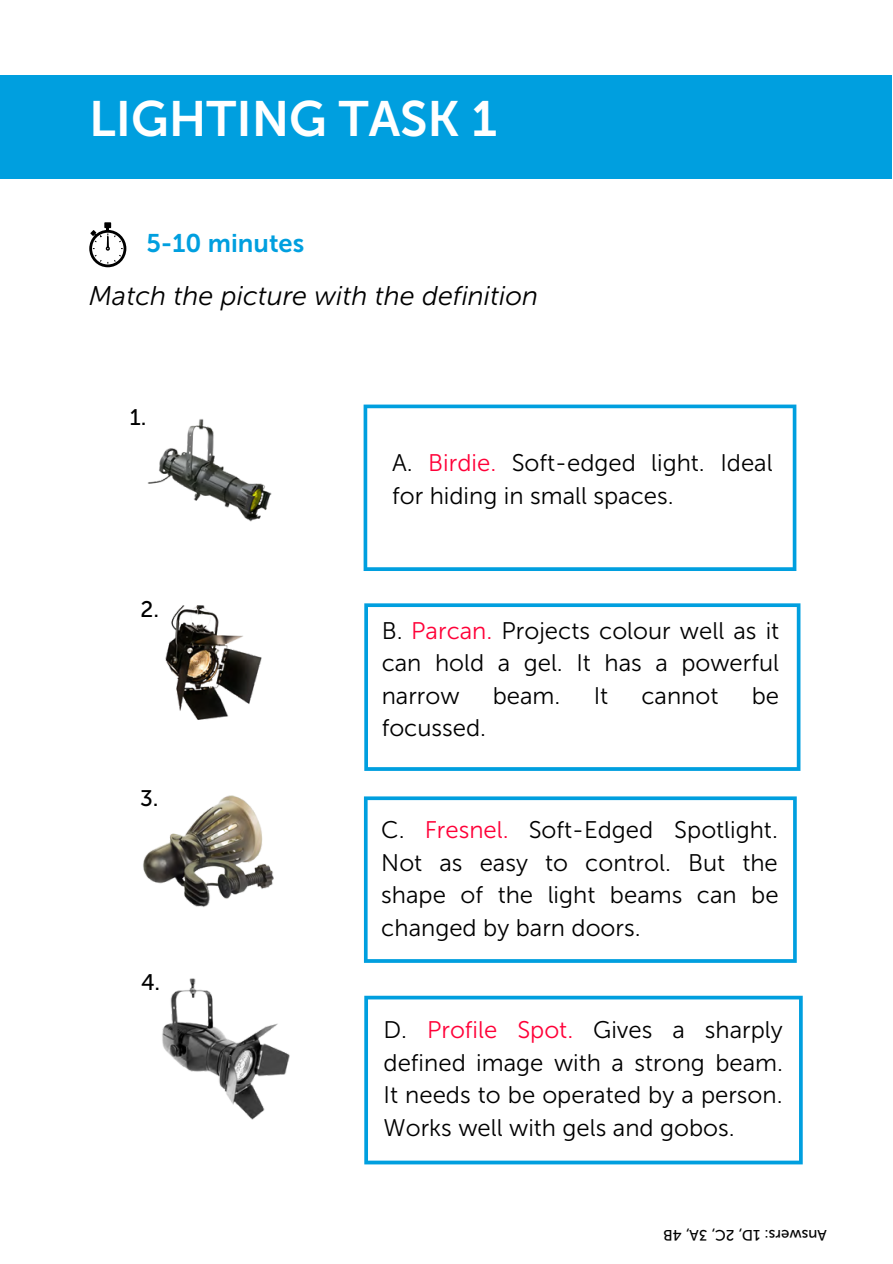
<style>
.page{position:relative;width:893px;height:1264px;background:#fff}
.page>*{position:absolute;margin:0;border:0;box-sizing:border-box;transform-origin:0 0}
.t1{font:49.5px "Museo Sans 700";color:#fff}
.t2{font:italic 27px "Museo Sans 300";color:#000}
.t3{font:25.5px "Museo Sans 700";color:#009fdf}
.t4{font:24px/32.5px "Museo Sans 300";color:#000;text-align:justify}
.t5{font:22.5px "Museo Sans 500";color:#000}
.t6{font:15px "Museo Sans 500";color:#000}
.s1{color:#ff0038}
</style>
<div class="page">
<img style="left:147px;top:419px;width:125px;height:103px">
<img style="left:165px;top:605px;width:97px;height:115px">
<img style="left:143px;top:795px;width:131px;height:112px">
<img style="left:162px;top:978px;width:128px;height:142px">
<svg style="left:364px;top:796px;width:432px;height:166px"></svg>
<svg style="left:364px;top:995px;width:438px;height:169px"></svg>
<div style="left:89px;top:230px;width:37px;height:37px;border:3px solid #000;border-radius:50%"></div>
<svg style="left:90px;top:222px;width:33px;height:41px"></svg>
<div style="left:0;top:75px;width:891px;height:103px;background:#009fdf"></div>
<svg style="left:363px;top:404px;width:433px;height:167px"></svg>
<svg style="left:364px;top:603px;width:436px;height:168px"></svg>
<h1 class="t1" style="left:89px;top:90px;width:409px">LIGHTING TASK 1</h1>
<p class="t3" style="left:146px;top:228px;width:159px">5-10 minutes</p>
<p class="t2" style="left:89px;top:279px;width:450px">Match the picture with the definition</p>
<p class="t5" style="left:130px;top:404px;width:18px">1.</p>
<p class="t5" style="left:140px;top:596px;width:20px">2.</p>
<p class="t5" style="left:140px;top:784px;width:20px">3.</p>
<p class="t5" style="left:141px;top:969px;width:21px">4.</p>
<p class="t4" style="left:392px;top:447px;width:382px">A. <span class="s1">Birdie.</span> Soft-edged light. Ideal for hiding in small spaces.</p>
<p class="t4" style="left:381px;top:614px;width:399px">B. <span class="s1">Parcan.</span> Projects colour well as it can hold a gel. It has a powerful narrow</p>
<p class="t4" style="left:492px;top:679px;width:69px">beam.</p>
<p class="t4" style="left:593px;top:679px;width:16px">It</p>
<p class="t4" style="left:641px;top:679px;width:79px">cannot</p>
<p class="t4" style="left:751px;top:679px;width:29px">be</p>
<p class="t4" style="left:381px;top:712px;width:106px">focussed.</p>
<p class="t4" style="left:381px;top:813px;width:399px">C. <span class="s1">Fresnel.</span> Soft-Edged Spotlight.<br>Not as easy to control. But the shape of the light beams can be changed by barn doors.</p>
<p class="t4" style="left:383px;top:1013px;width:401px">D. <span class="s1">Profile Spot.</span> Gives a sharply defined image with a strong beam.<br>It needs to be operated by a person.<br>Works well with gels and gobos.</p>
<p class="t6" style="left:826px;top:1244px;width:165px;rotate:-180deg">A n ws D1: s r e C2, A3, 4, B</p>
</div>
